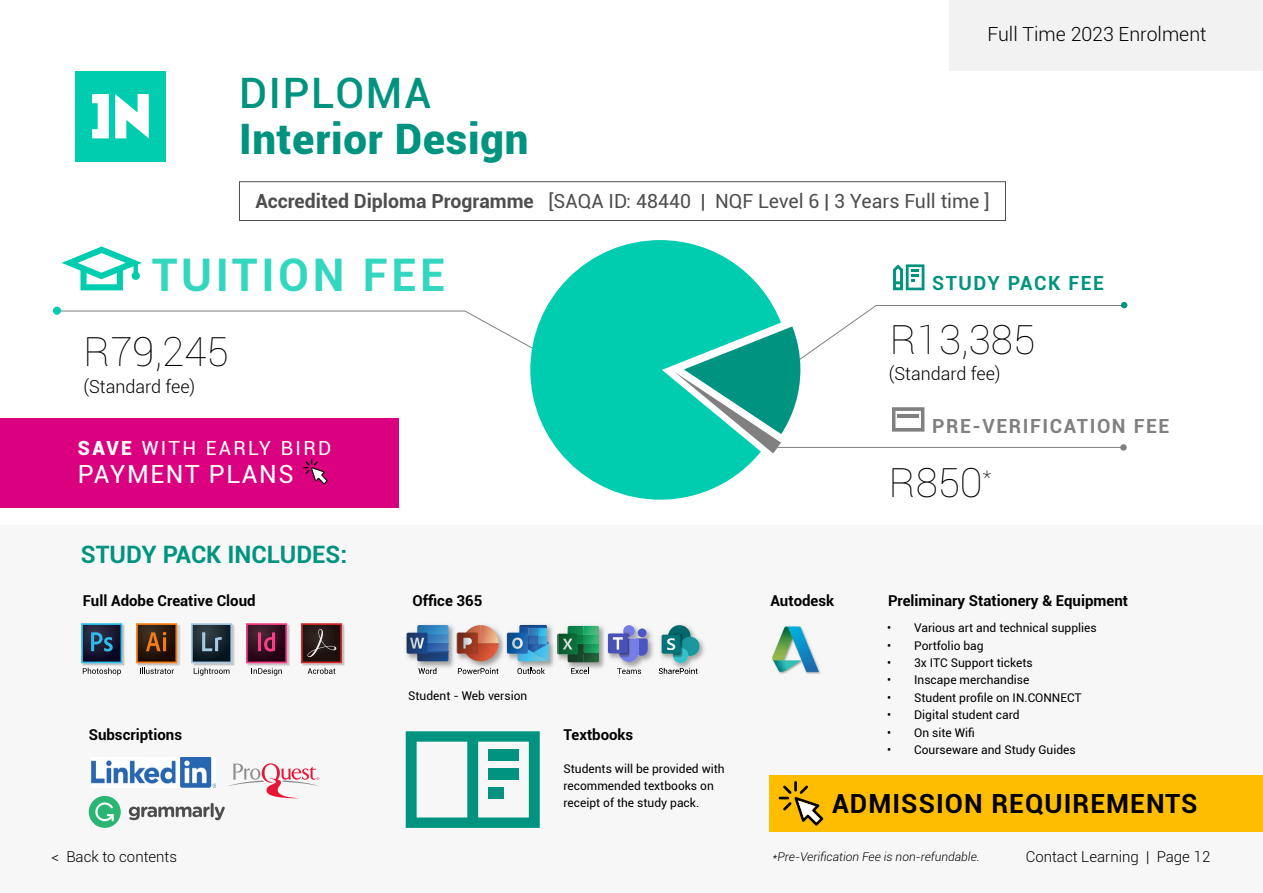
<style>
.page{position:relative;width:1263px;height:893px;background:#fff}
.page>*{position:absolute;margin:0;border:0;box-sizing:border-box;transform-origin:0 0}
.t1{font:700 45px "Roboto";letter-spacing:.08em;color:#33d6bf}
.t2{font:900 42px "Roboto";letter-spacing:.02em;color:#009480}
.t3{font:500 42px "Roboto";letter-spacing:.04em;color:#009480}
.t4{font:100 40.5px "Roboto";color:#000}
.t5{font:700 26.4px "Roboto";letter-spacing:.04em;color:#000}
.t6{font:25.05px "Roboto";letter-spacing:.06em;color:#fff}
.t7{font:700 24px "Roboto";color:#009480}
.t8{font:19.5px "Roboto";color:#000}
.t9{font:300 19.5px "Roboto";color:#000}
.t10{font:700 19.5px "Roboto";letter-spacing:.08em;color:#808080}
.t11{font:19.5px "Roboto";letter-spacing:.12em;color:#fff}
.t12{font:700 19.5px "Roboto";letter-spacing:.08em;color:#009480}
.t13{font:300 18px "Roboto";color:#000}
.t14{font:700 15px "Roboto";color:#000}
.t15{font:300 15px "Roboto";color:#000}
.t16{font:12px/17.4px "Roboto";color:#000}
.t17{font:italic 300 12px "Roboto";color:#000}
.s1{font-weight:700}
.s2{font-weight:900}
</style>
<div class="page">
<svg style="left:60px;top:310px;width:470px;height:38px"></svg>
<svg style="left:62px;top:246px;width:80px;height:44px"></svg>
<div style="left:53px;top:307px;width:8px;height:8px;background:#00ccb0;border-radius:50%"></div>
<div style="left:0;top:418px;width:398px;height:89px;background:#db0080"></div>
<svg style="left:303px;top:459px;width:25px;height:26px"></svg>
<div style="left:0;top:525px;width:1263px;height:368px;background:#f7f7f7"></div>
<div style="left:75px;top:71px;width:91px;height:90px;background:#00ccb0"></div>
<svg style="left:115px;top:94px;width:34px;height:44px"></svg>
<svg style="left:92px;top:94px;width:17px;height:44px"></svg>
<div style="left:949px;top:0;width:314px;height:70px;background:#f2f2f2"></div>
<svg style="left:530px;top:240px;width:244px;height:260px;fill:#00ccb0"></svg>
<svg style="left:893px;top:264px;width:31px;height:26px"></svg>
<svg style="left:674px;top:302px;width:453px;height:151px"></svg>
<hr style="left:898px;top:414px;width:21px;height:4px;background:#808080">
<div style="left:769px;top:775px;width:494px;height:57px;background:#ffbd00"></div>
<svg style="left:779px;top:781px;width:44px;height:45px"></svg>
<svg style="left:406px;top:731px;width:134px;height:97px"></svg>
<div style="left:488px;top:749px;width:31px;height:12px;background:#009480"></div>
<div style="left:488px;top:768px;width:31px;height:11px;background:#009480"></div>
<div style="left:488px;top:787px;width:15px;height:11px;background:#009480"></div>
<svg style="left:129px;top:763px;width:191px;height:57px"></svg>
<div style="left:89px;top:796px;width:32px;height:32px;background:#2bb573;border-radius:50%"></div>
<svg style="left:95px;top:802px;width:19px;height:19px"></svg>
<img style="left:92px;top:757px;width:124px;height:30px">
<img style="left:117px;top:623px;width:118px;height:53px">
<img style="left:139px;top:623px;width:40px;height:53px">
<img style="left:274px;top:623px;width:71px;height:53px">
<svg style="left:81px;top:623px;width:41px;height:52px"></svg>
<svg style="left:136px;top:623px;width:41px;height:51px"></svg>
<svg style="left:246px;top:623px;width:41px;height:52px"></svg>
<svg style="left:191px;top:623px;width:41px;height:52px"></svg>
<svg style="left:301px;top:623px;width:41px;height:51px"></svg>
<img style="left:567px;top:625px;width:37px;height:44px">
<svg style="left:571px;top:668px;width:18px;height:6px"></svg>
<img style="left:468px;top:632px;width:35px;height:39px">
<svg style="left:458px;top:668px;width:40px;height:6px"></svg>
<img style="left:406px;top:624px;width:47px;height:47px">
<img style="left:453px;top:629px;width:5px;height:42px">
<svg style="left:457px;top:625px;width:42px;height:36px"></svg>
<svg style="left:418px;top:668px;width:18px;height:6px"></svg>
<svg style="left:407px;top:625px;width:41px;height:36px"></svg>
<img style="left:517px;top:624px;width:36px;height:44px">
<img style="left:553px;top:645px;width:1px;height:18px">
<svg style="left:557px;top:626px;width:42px;height:36px"></svg>
<img style="left:503px;top:634px;width:4px;height:18px">
<svg style="left:517px;top:668px;width:28px;height:6px"></svg>
<svg style="left:507px;top:625px;width:42px;height:36px"></svg>
<img style="left:607px;top:625px;width:98px;height:48px">
<svg style="left:623px;top:625px;width:12px;height:12px"></svg>
<svg style="left:638px;top:628px;width:8px;height:9px"></svg>
<div style="left:608px;top:633px;width:20px;height:20px;background:#4a54bd;border-radius:2px"></div>
<svg style="left:613px;top:632px;width:35px;height:30px"></svg>
<svg style="left:617px;top:668px;width:24px;height:6px"></svg>
<svg style="left:659px;top:668px;width:39px;height:6px"></svg>
<div style="left:668px;top:625px;width:23px;height:23px;background:#036b70;border-radius:50%"></div>
<div style="left:680px;top:637px;width:20px;height:19px;background:#1a9ca1;border-radius:50%"></div>
<div style="left:673px;top:648px;width:15px;height:15px;background:#36c0ca;border-radius:50%"></div>
<div style="left:662px;top:635px;width:19px;height:19px;background:#03787d;border-radius:2px"></div>
<svg style="left:667px;top:633px;width:16px;height:24px"></svg>
<img style="left:771px;top:625px;width:50px;height:49px">
<h2 class="t3" style="left:239px;top:64px;width:194px">DIPLOMA</h2>
<h2 class="t2" style="left:239px;top:110px;width:291px">Interior Design</h2>
<h3 class="t9" style="left:987px;top:21px;width:220px">Full Time 2023 Enrolment</h3>
<h3 class="t8" style="left:255px;top:188px;width:736px"><span class="s1">Accredited Diploma Programme</span> [SAQA ID: 48440 | NQF Level 6 | 3 Years Full time ]</h3>
<h1 class="t1" style="left:152px;top:243px;width:295px">TUITION FEE</h1>
<h3 class="t4" style="left:83px;top:324px;width:147px">R79,245</h3>
<h3 class="t13" style="left:83px;top:374px;width:113px">(Standard fee)</h3>
<h3 class="t11" style="left:78px;top:434px;width:255px"><span class="s2">SAVE</span> WITH EARLY BIRD</h3>
<h3 class="t6" style="left:78px;top:456px;width:217px">PAYMENT PLANS</h3>
<h3 class="t7" style="left:81px;top:538px;width:268px">STUDY PACK INCLUDES:</h3>
<p class="t14" style="left:83px;top:590px;width:174px">Full Adobe Creative Cloud</p>
<p class="t14" style="left:413px;top:590px;width:71px">Office 365</p>
<p class="t16" style="left:408px;top:687px;width:121px">Student - Web version</p>
<p class="t14" style="left:89px;top:724px;width:95px">Subscriptions</p>
<p class="t14" style="left:563px;top:724px;width:71px">Textbooks</p>
<p class="t15" style="left:51px;top:846px;width:127px">&lt; Back to contents</p>
<p class="t16" style="left:563px;top:759px;width:163px">Students will be provided with recommended textbooks on receipt of the study pack.</p>
<h3 class="t12" style="left:932px;top:270px;width:173px">STUDY PACK FEE</h3>
<h3 class="t4" style="left:890px;top:312px;width:147px">R13,385</h3>
<h3 class="t13" style="left:889px;top:361px;width:113px">(Standard fee)</h3>
<h3 class="t10" style="left:932px;top:412px;width:239px">PRE-VERIFICATION FEE</h3>
<h3 class="t4" style="left:889px;top:454px;width:105px">R850<sup>*</sup></h3>
<p class="t14" style="left:770px;top:590px;width:65px">Autodesk</p>
<p class="t14" style="left:888px;top:590px;width:241px">Preliminary Stationery &amp; Equipment</p>
<p class="t16" style="left:887px;top:619px;width:211px">• Various art and technical supplies</p>
<p class="t16" style="left:887px;top:636px;width:98px">• Portfolio bag</p>
<p class="t16" style="left:887px;top:654px;width:147px">• 3x ITC Support tickets</p>
<p class="t16" style="left:887px;top:671px;width:144px">• Inscape merchandise</p>
<p class="t16" style="left:887px;top:688px;width:196px">• Student profile on IN.CONNECT</p>
<p class="t16" style="left:887px;top:706px;width:134px">• Digital student card</p>
<p class="t16" style="left:887px;top:723px;width:89px">• On site Wifi</p>
<p class="t16" style="left:887px;top:741px;width:190px">• Courseware and Study Guides</p>
<h3 class="t5" style="left:832px;top:785px;width:367px">ADMISSION REQUIREMENTS</h3>
<p class="t17" style="left:772px;top:848px;width:209px">*Pre-Verification Fee is non-refundable.</p>
<p class="t15" style="left:1026px;top:846px;width:186px">Contact Learning | Page 12</p>
</div>
